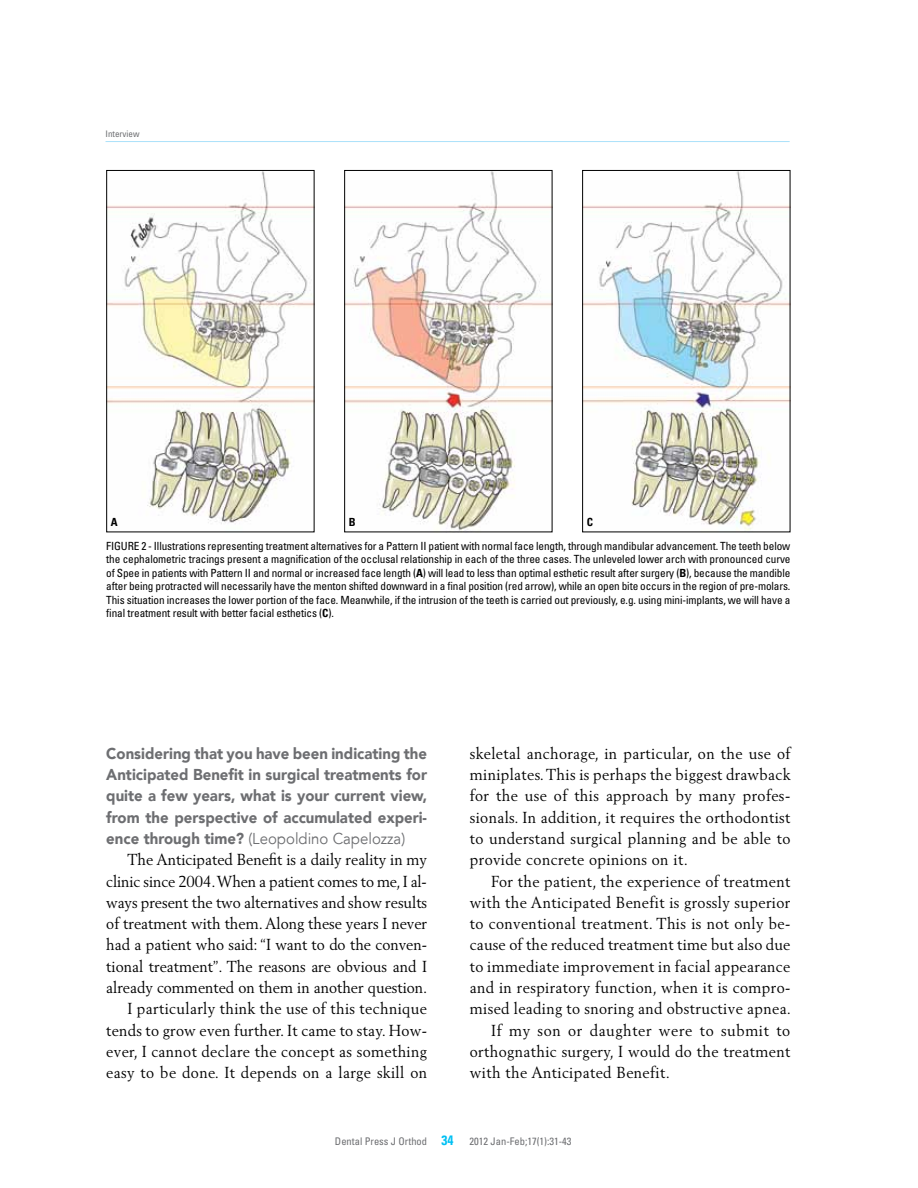
<style>
.page{position:relative;width:918px;height:1188px;background:#fff}
.page>*{position:absolute;margin:0;border:0;box-sizing:border-box;transform-origin:0 0}
.t1{font:15.75px/21.3px "Berling";letter-spacing:.025em;color:#000;text-align:justify;scale:.95 1}
.t2{font:15.75px/21.3px "Berling";color:#000;text-align:right;scale:.95 1}
.t3{font:900 15.75px/21.3px "Avenir LT";color:#6d6e71;text-align:justify;scale:.95 1}
.t4{font:15.75px "Avenir";color:#6d6e71;scale:.95 1}
.t5{font:condensed 11.25px/13.5px "Univers";letter-spacing:-.01em;color:#000;text-align:justify}
.t6{font:700 condensed 11.25px "Univers";color:#000}
.t7{font:condensed 10.5px "Univers";color:#6d6e71}
.t8{font:condensed 9px "Univers";color:#6d6e71}
.s1{font-weight:700}
.s2{font-family:"Avenir LT";font-weight:900}
.s3{font-weight:700;font-size:13.5px;color:#00c0f3}
</style>
<div class="page">
<hr style="left:106px;top:141px;width:684px;height:1px;background:#abe1fa">
<img style="left:108px;top:172px;width:205px;height:352px">
<div style="left:106px;top:170px;width:209px;height:362px;border:1px solid #000"></div>
<img style="left:346px;top:172px;width:204px;height:358px">
<div style="left:344px;top:170px;width:208px;height:362px;border:1px solid #000"></div>
<img style="left:584px;top:172px;width:204px;height:358px">
<div style="left:582px;top:170px;width:208px;height:362px;border:1px solid #000"></div>
<p class="t8" style="left:106px;top:128px;width:35px">Interview</p>
<p class="t6" style="left:111px;top:516px;width:8px">A</p>
<p class="t6" style="left:349px;top:516px;width:8px">B</p>
<p class="t6" style="left:587px;top:516px;width:8px">C</p>
<p class="t5" style="left:106px;top:539px;width:686px">Figure 2 - I llustrations representing treatment alternatives for a Pattern II patient with normal face length, through mandibular advancement. The teeth below the cephalometric tracings present a magnification of the occlusal relationship in each of the three cases. The unleveled lower arch with pronounced curve of Spee in patients with Pattern II and normal or increased face length (<span class="s1">A</span>) will lead to less than optimal esthetic result after surgery (<span class="s1">B</span>), because the mandible after being protracted will necessarily have the menton shifted downward in a final position (red arrow), while an open bite occurs in the region of pre-molars.<br>This situation increases the lower portion of the face. Meanwhile, if the intrusion of the teeth is carried out previously, e.g. using mini-implants, we will have a final treatment result with better facial esthetics (<span class="s1">C</span>).</p>
<h1 class="t3" style="left:106px;top:743px;width:339px">Considering that you have been indicating the Anticipated Benefit in surgical treatments for quite a few years, what is your current view, from the perspective of accumulated experi-</h1>
<h1 class="t4" style="left:106px;top:829px;width:316px"><span class="s2">ence through time?</span> (Leopoldino Capelozza)</h1>
<p class="t2" style="left:106px;top:849px;width:340px">The Anticipated Benefit is a daily reality in my clinic since 2004. When a patient comes to me, I al&shy;ways present the two alternatives and show results of treatment with them. Along these years I never had a patient who said: “I want to do the conven&shy;tional treatment”. The reasons are obvious and I already commented on them in another question.<br>I particularly think the use of this technique tends to grow even further. It came to stay. How&shy;ever, I cannot declare the concept as something easy to be done. It depends on a large skill on</p>
<p class="t1" style="left:470px;top:742px;width:339px">skeletal anchorage, in particular, on the use of miniplates. This is perhaps the biggest drawback for the use of this approach by many profes&shy;sionals. In addition, it requires the orthodontist to understand surgical planning and be able to provide concrete opinions on it.</p>
<h1 class="t1" style="left:491px;top:870px;width:317px">For the patient, the experience of treatment</h1>
<h1 class="t1" style="left:470px;top:892px;width:339px">with the Anticipated Benefit is grossly superior</h1>
<h1 class="t1" style="left:470px;top:913px;width:339px">to conventional treatment. This is not only be-</h1>
<h1 class="t1" style="left:470px;top:934px;width:339px">cause of the reduced treatment time but also due</h1>
<h1 class="t1" style="left:470px;top:955px;width:339px">to immediate improvement in facial appearance</h1>
<h1 class="t1" style="left:470px;top:977px;width:339px">and in respiratory function, when it is compro-</h1>
<h1 class="t1" style="left:470px;top:998px;width:340px">mised leading to snoring and obstructive apnea.</h1>
<h1 class="t1" style="left:491px;top:1019px;width:317px">If my son or daughter were to submit to</h1>
<h1 class="t1" style="left:470px;top:1041px;width:339px">orthognathic surgery, I would do the treatment</h1>
<h1 class="t1" style="left:470px;top:1062px;width:212px">with the Anticipated Benefit.</h1>
<p class="t7" style="left:335px;top:1134px;width:238px">Dental Press J Orthod <span class="s3">34</span> 2012 Jan-Feb;17(1):31-43</p>
</div>
